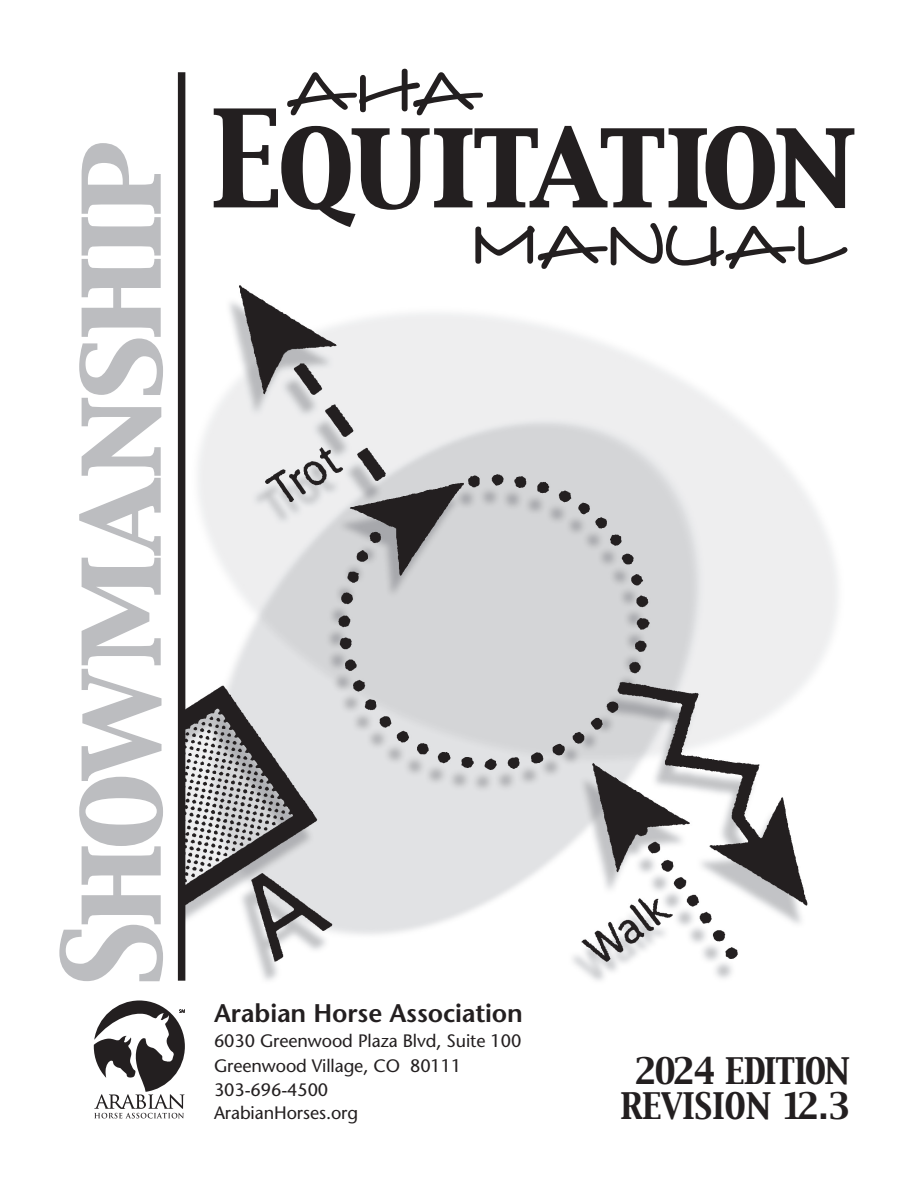
<style>
.page{position:relative;width:918px;height:1188px;background:#fff}
.page>*{position:absolute;margin:0;border:0;box-sizing:border-box;transform-origin:0 0}
.t1{font:118.65px "Capitals";letter-spacing:-.035em;color:#bcbdc0}
.t2{font:118.65px "Capitals";letter-spacing:-.055em;color:#231f20}
.t3{font:62.25px "Farfel ICG Felt Tip";letter-spacing:-.015em;color:#231f20}
.t4{font:32.4px/34.8px "Capitals";letter-spacing:-.015em;color:#231f20;text-align:center}
.t5{font:600 25.5px "Stone Sans";letter-spacing:-.005em;color:#231f20}
.t6{font:18px/24.9px "Stone Sans";letter-spacing:-.005em;color:#231f20}
</style>
<div class="page">
<img style="left:185px;top:274px;width:653px;height:707px">
<svg style="left:94px;top:1001px;width:91px;height:117px"></svg>
<div style="left:178px;top:72px;width:7px;height:909px;background:#231f20"></div>
<h1 class="t1" style="left:32px;top:986px;width:849px;rotate:-90deg">Showmanship</h1>
<h2 class="t3" style="left:286px;top:52px;width:200px">AHA</h2>
<h1 class="t2" style="left:211px;top:79px;width:649px">Equitation</h1>
<h2 class="t3" style="left:472px;top:205px;width:377px">MANUAL</h2>
<h3 class="t5" style="left:214px;top:998px;width:311px">Arabian Horse Association</h3>
<p class="t6" style="left:214px;top:1028px;width:309px">6030 Greenwood Plaza Blvd, Suite 100<br>Greenwood Village, CO 80111<br>303-696-4500</p>
<p class="t6" style="left:214px;top:1100px;width:146px">ArabianHorses.org</p>
<h3 class="t4" style="left:621px;top:1056px;width:231px">2024 EDITION<br>REVISION 12.3</h3>
</div>
